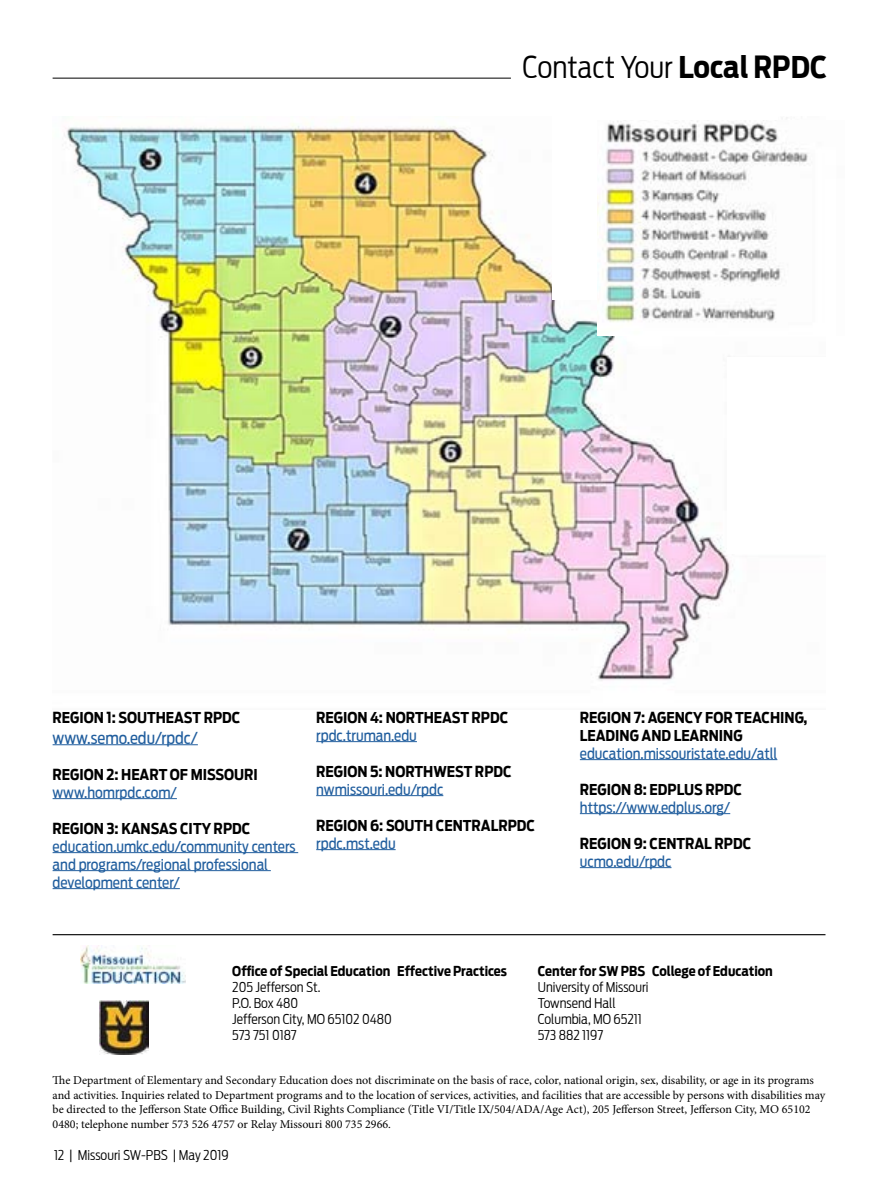
<style>
.page{position:relative;width:881px;height:1188px;background:#fff}
.page>*{position:absolute;margin:0;border:0;box-sizing:border-box;transform-origin:0 0}
.t1{font:300 30px "Antenna Cond";color:#000}
.t2{font:16.5px "Antenna Cond";color:#215e9e}
.t3{font:15px/18px "Antenna Cond";color:#215e9e}
.t4{font:700 15px/18px "Antenna Cond";color:#000}
.t5{font:300 13.5px/16.2px "Antenna Cond";color:#000}
.t6{font:700 13.5px "Antenna Cond";color:#000}
.t7{font:12px/14.4px "Minion Pro";color:#000}
.s1{font-weight:700}
</style>
<div class="page">
<hr style="left:53px;top:78px;width:457px;height:1px;background:#000">
<img style="left:64px;top:117px;width:723px;height:564px">
<hr style="left:53px;top:744px;width:145px;height:1px;background:#215e9e">
<hr style="left:53px;top:798px;width:124px;height:1px;background:#215e9e">
<hr style="left:53px;top:852px;width:245px;height:1px;background:#215e9e">
<hr style="left:53px;top:870px;width:218px;height:1px;background:#215e9e">
<hr style="left:53px;top:888px;width:127px;height:1px;background:#215e9e">
<hr style="left:316px;top:741px;width:101px;height:1px;background:#215e9e">
<hr style="left:316px;top:795px;width:127px;height:1px;background:#215e9e">
<hr style="left:316px;top:849px;width:79px;height:1px;background:#215e9e">
<hr style="left:579px;top:759px;width:198px;height:1px;background:#215e9e">
<hr style="left:579px;top:813px;width:151px;height:1px;background:#215e9e">
<hr style="left:579px;top:867px;width:92px;height:1px;background:#215e9e">
<div style="left:727px;top:358px;width:153px;height:196px;background:#fff"></div>
<img style="left:80px;top:946px;width:106px;height:38px">
<hr style="left:53px;top:934px;width:772px;height:1px;background:#000">
<div style="left:552px;top:87px;width:225px;height:213px;background:#fff"></div>
<img style="left:597px;top:121px;width:211px;height:215px">
<img style="left:100px;top:1001px;width:48px;height:53px">
<h1 class="t1" style="left:522px;top:50px;width:306px">Contact Your <span class="s1">Local RPDC</span></h1>
<p class="t4" style="left:53px;top:708px;width:189px">REGION 1: SOUTHEAST RPDC</p>
<h2 class="t2" style="left:53px;top:728px;width:147px">www.semo.edu/rpdc/</h2>
<p class="t4" style="left:53px;top:765px;width:207px">REGION 2: HEART OF MISSOURI</p>
<p class="t3" style="left:53px;top:783px;width:126px">www.homrpdc.com/</p>
<p class="t4" style="left:53px;top:819px;width:199px">REGION 3: KANSAS CITY RPDC</p>
<p class="t3" style="left:53px;top:837px;width:244px">education.umkc.edu/community centers and programs/regional professional development center/</p>
<p class="t4" style="left:316px;top:708px;width:193px">REGION 4: NORTHEAST RPDC</p>
<p class="t3" style="left:316px;top:726px;width:102px">rpdc.truman.edu</p>
<p class="t4" style="left:316px;top:762px;width:197px">REGION 5: NORTHWEST RPDC</p>
<p class="t3" style="left:316px;top:780px;width:128px">nwmissouri.edu/rpdc</p>
<p class="t4" style="left:316px;top:816px;width:220px">REGION 6: SOUTH CENTRALRPDC</p>
<p class="t3" style="left:316px;top:834px;width:81px">rpdc.mst.edu</p>
<p class="t4" style="left:579px;top:708px;width:229px">REGION 7: AGENCY FOR TEACHING,<br>LEADING AND LEARNING</p>
<p class="t3" style="left:579px;top:744px;width:199px">education.missouristate.edu/atll</p>
<p class="t4" style="left:579px;top:780px;width:163px">REGION 8: EDPLUS RPDC</p>
<p class="t3" style="left:579px;top:798px;width:152px">https://www.edplus.org/</p>
<p class="t4" style="left:579px;top:834px;width:173px">REGION 9: CENTRAL RPDC</p>
<p class="t3" style="left:579px;top:852px;width:93px">ucmo.edu/rpdc</p>
<p class="t6" style="left:232px;top:963px;width:276px">Office of Special Education Effective Practices</p>
<p class="t5" style="left:232px;top:979px;width:161px">205 Jefferson St.<br>P.O. Box 480<br>Jefferson City, MO 65102 0480<br>573 751 0187</p>
<p class="t6" style="left:537px;top:963px;width:236px">Center for SW PBS College of Education</p>
<p class="t5" style="left:537px;top:979px;width:112px">University of Missouri<br>Townsend Hall<br>Columbia, MO 65211<br>573 882 1197</p>
<p class="t7" style="left:53px;top:1073px;width:773px">The Department of Elementary and Secondary Education does not discriminate on the basis of race, color, national origin, sex, disability, or age in its programs and activities. Inquiries related to Department programs and to the location of services, activities, and facilities that are accessible by persons with disabilities may be directed to the Jefferson State Office Building, Civil Rights Compliance (Title VI/Title IX/504/ADA/Age Act), 205 Jefferson Street, Jefferson City, MO 65102<br>0480; telephone number 573 526 4757 or Relay Missouri 800 735 2966.</p>
<p class="t5" style="left:54px;top:1147px;width:176px">12 | Missouri SW-PBS | May 2019</p>
</div>
